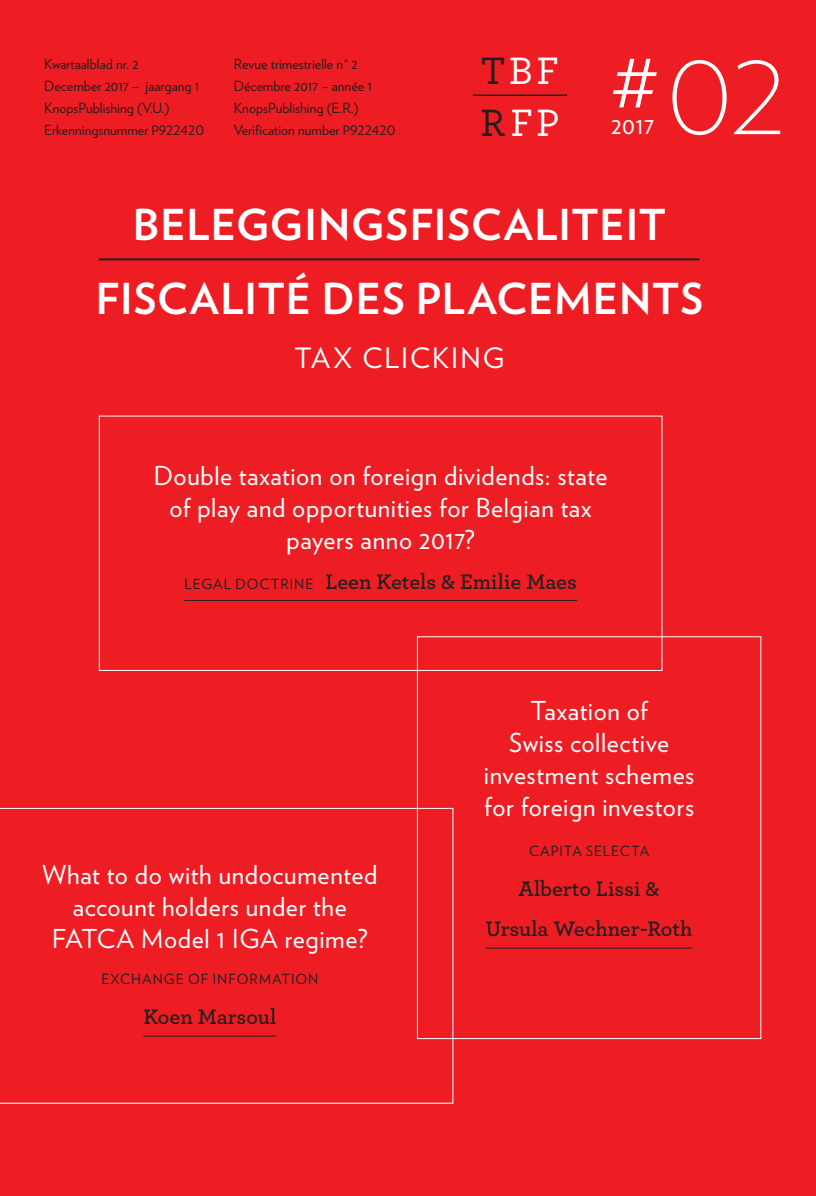
<style>
.page{position:relative;width:816px;height:1196px;background:#fff}
.page>*{position:absolute;margin:0;border:0;box-sizing:border-box;transform-origin:0 0}
.t1{font:200 126.6px "Verlag";color:#fff}
.t2{font:700 42.6px/74.2px "Verlag";letter-spacing:.02em;color:#fff;text-align:center}
.t3{font:500 40px/52px "Archer";letter-spacing:.08em;color:#fff}
.t4{font:28px "Verlag";letter-spacing:.075em;color:#fff}
.t5{font:26px/32px "Verlag";letter-spacing:.025em;color:#fff;text-align:center}
.t6{font:24.2px "Verlag";color:#fff}
.t7{font:600 22px/40px "Archer";color:#231f20;text-align:center}
.t8{font:14px/22px "Verlag";color:#231f20}
.t9{font:14px "Verlag";letter-spacing:.07em;color:#231f20}
.t10{font:14px "Verlag";letter-spacing:.065em;color:#231f20}
.s1{font-size:13px}
.s2{color:#231f20}
.s3{font-family:"Verlag";font-weight:400;font-size:14px}
</style>
<div class="page">
<div style="left:0;top:0;width:815px;height:1195px;background:#ee1d23"></div>
<hr style="left:99px;top:258px;width:600px;height:2px;background:#231f20">
<svg style="left:0;top:807px;width:453px;height:296px"></svg>
<hr style="left:473px;top:94px;width:94px;height:2px;background:#231f20">
<hr style="left:485px;top:947px;width:207px;height:1px;background:#231f20">
<hr style="left:184px;top:600px;width:392px;height:1px;background:#231f20">
<hr style="left:143px;top:1035px;width:133px;height:1px;background:#231f20">
<p class="t8" style="left:44px;top:52px;width:161px">Kwartaalblad nr. 2<br>December 2017 – jaargang 1<br>KnopsPublishing (V.U.)<br>Erkenningsnummer <span class="s1">P922420</span></p>
<p class="t8" style="left:234px;top:52px;width:163px">Revue trimestrielle n˚ 2<br>Décembre 2017 – année 1<br>KnopsPublishing (E.R.)<br>Verification number <span class="s1">P922420</span></p>
<h3 class="t3" style="left:480px;top:42px;width:179px"><span class="s2">T</span>BF<br><span class="s2">R</span>FP <sup>#</sup></h3>
<p class="t6" style="left:611px;top:107px;width:45px">2017</p>
<h1 class="t1" style="left:666px;top:-3px;width:122px">02</h1>
<h2 class="t2" style="left:96px;top:185px;width:608px">BELEGGINGSFISCALITEIT<br>FISCALITÉ DES PLACEMENTS</h2>
<p class="t4" style="left:294px;top:337px;width:212px">TAX CLICKING</p>
<p class="t5" style="left:154px;top:458px;width:455px">Double taxation on foreign dividends: state of play and opportunities for Belgian tax payers anno 2017?</p>
<p class="t7" style="left:184px;top:560px;width:394px"><span class="s3">LEGAL DOCTRINE</span> Leen Ketels &amp; Emilie Maes</p>
<p class="t5" style="left:42px;top:857px;width:336px">What to do with undocumented account holders under the<br>FATCA Model 1 IGA regime?</p>
<p class="t9" style="left:101px;top:968px;width:218px">EXCHANGE OF INFORMATION</p>
<p class="t7" style="left:143px;top:995px;width:134px">Koen Marsoul</p>
<p class="t5" style="left:484px;top:693px;width:212px">Taxation of<br>Swiss collective investment schemes for foreign investors</p>
<p class="t10" style="left:529px;top:840px;width:122px">CAPITA SELECTA</p>
<p class="t7" style="left:485px;top:867px;width:208px">Alberto Lissi &amp;<br>Ursula Wechner-Roth</p>
</div>
